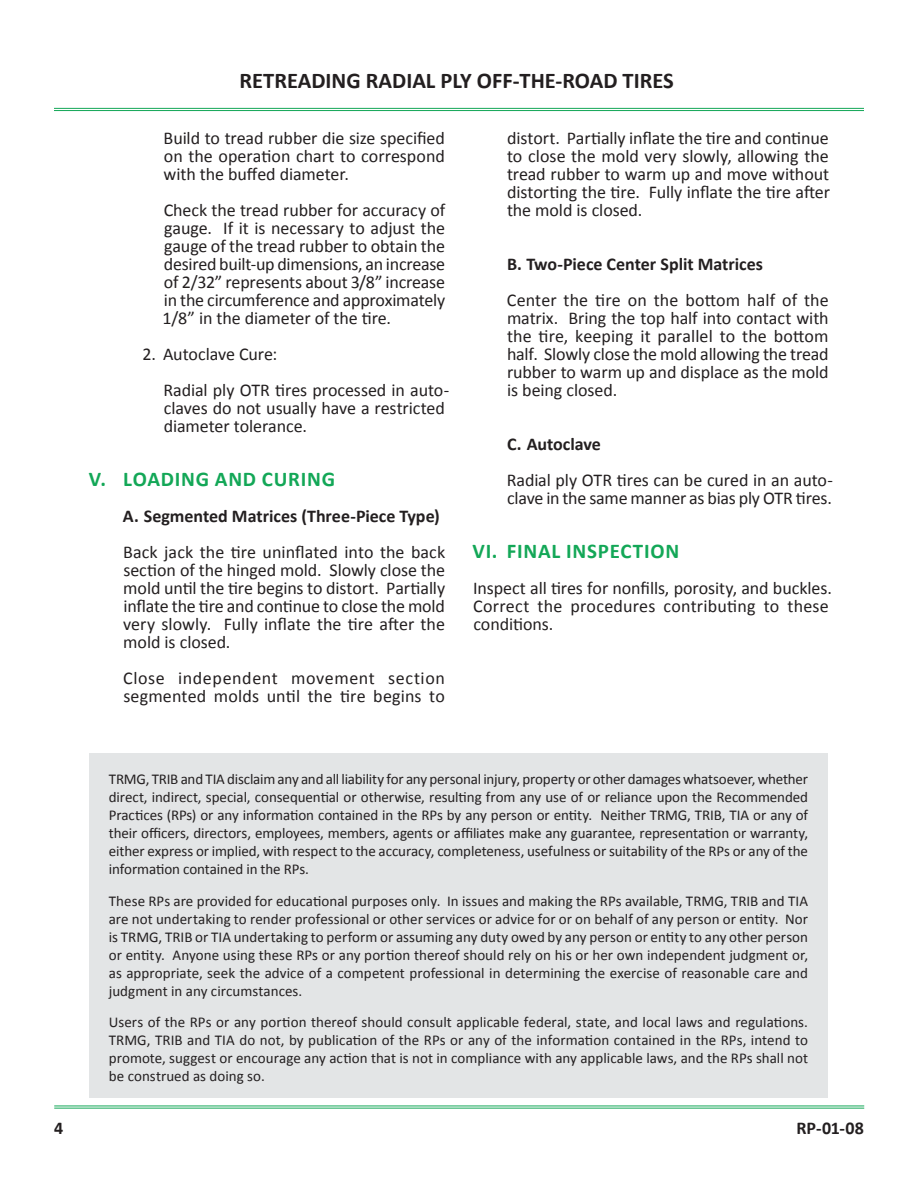
<style>
.page{position:relative;width:918px;height:1188px;background:#fff}
.page>*{position:absolute;margin:0;border:0;box-sizing:border-box;transform-origin:0 0}
.t1{font:700 22.5px "Calibri";color:#231f20}
.t2{font:700 21px "Calibri";letter-spacing:.035em;color:#13a757}
.TRMG_IRP_Body{font:18px/18px "Calibri";letter-spacing:-.005em;color:#231f20}
.Tech_Bulletin_List{font:18px/18px "Calibri";letter-spacing:-.005em;color:#231f20;text-align:justify}
.t3{font:700 18px "Calibri";color:#231f20}
.TRMG_IRP_Body-2{font:18px/18px "Calibri";letter-spacing:.03em;color:#231f20}
.Disclaimer_Text{font:15px/18px "Calibri";color:#231f20;text-align:justify}
</style>
<div class="page">
<hr style="left:54px;top:1108px;width:810px;height:1px;background:#13a757">
<hr style="left:54px;top:1106px;width:810px;height:1px;background:#13a757">
<hr style="left:54px;top:110px;width:810px;height:1px;background:#13a757">
<hr style="left:54px;top:108px;width:810px;height:1px;background:#13a757">
<div style="left:89px;top:753px;width:738px;height:345px;background:#e3e5e6"></div>
<h1 class="t1" style="left:240px;top:66px;width:436px">RETREADING RADIAL PLY OFF-THE-ROAD TIRES</h1>
<p class="Tech_Bulletin_List" style="left:164px;top:129px;width:283px">Build to tread rubber die size specified on the operation chart to correspond with the buffed diameter.</p>
<p class="Tech_Bulletin_List" style="left:162px;top:201px;width:285px">Check the tread rubber for accuracy of gauge. If it is necessary to adjust the gauge of the tread rubber to obtain the desired built-up dimensions, an increase of 2/32” represents about 3/8” increase in the circumference and approximately 1/8” in the diameter of the tire.</p>
<p class="Tech_Bulletin_List" style="left:143px;top:345px;width:136px">2. Autoclave Cure:</p>
<p class="TRMG_IRP_Body" style="left:164px;top:381px;width:287px">Radial ply OTR tires processed in auto&shy;claves do not usually have a restricted diameter tolerance.</p>
<p class="t2" style="left:89px;top:466px;width:248px">V. LOADING AND CURING</p>
<p class="t3" style="left:123px;top:505px;width:319px">A. Segmented Matrices (Three-Piece Type)</p>
<p class="TRMG_IRP_Body" style="left:123px;top:543px;width:324px;text-align:justify">Back jack the tire uninflated into the back section of the hinged mold. Slowly close the mold until the tire begins to distort. Partially inflate the tire and continue to close the mold very slowly. Fully inflate the tire after the mold is closed.</p>
<p class="TRMG_IRP_Body-2" style="left:123px;top:669px;width:323px">Close independent movement section segmented molds until the tire begins to</p>
<p class="TRMG_IRP_Body" style="left:507px;top:129px;width:325px;text-align:justify">distort. Partially inflate the tire and continue to close the mold very slowly, allowing the tread rubber to warm up and move without distorting the tire. Fully inflate the tire after the mold is closed.</p>
<p class="t3" style="left:507px;top:253px;width:257px">B. Two-Piece Center Split Matrices</p>
<p class="TRMG_IRP_Body" style="left:507px;top:291px;width:323px;text-align:justify">Center the tire on the bottom half of the matrix. Bring the top half into contact with the tire, keeping it parallel to the bottom half. Slowly close the mold allowing the tread rubber to warm up and displace as the mold is being closed.</p>
<p class="t3" style="left:507px;top:433px;width:95px">C. Autoclave</p>
<p class="TRMG_IRP_Body" style="left:507px;top:471px;width:328px">Radial ply OTR tires can be cured in an auto&shy;clave in the same manner as bias ply OTR tires.</p>
<p class="t2" style="left:473px;top:538px;width:208px">VI. FINAL INSPECTION</p>
<p class="TRMG_IRP_Body" style="left:473px;top:579px;width:360px">Inspect all tires for nonfills, porosity, and buckles.<br>Correct the procedures contributing to these conditions.</p>
<p class="t3" style="left:54px;top:1117px;width:11px">4</p>
<p class="Disclaimer_Text" style="left:109px;top:771px;width:701px">TRMG, TRIB and TIA disclaim any and all liability for any personal injury, property or other damages whatsoever, whether direct, indirect, special, consequential or otherwise, resulting from any use of or reliance upon the Recommended Practices (RPs) or any information contained in the RPs by any person or entity. Neither TRMG, TRIB, TIA or any of their officers, directors, employees, members, agents or affiliates make any guarantee, representation or warranty, either express or implied, with respect to the accuracy, completeness, usefulness or suitability of the RPs or any of the information contained in the RPs.</p>
<p class="Disclaimer_Text" style="left:109px;top:892px;width:701px">These RPs are provided for educational purposes only. In issues and making the RPs available, TRMG, TRIB and TIA are not undertaking to render professional or other services or advice for or on behalf of any person or entity. Nor is TRMG, TRIB or TIA undertaking to perform or assuming any duty owed by any person or entity to any other person or entity. Anyone using these RPs or any portion thereof should rely on his or her own independent judgment or, as appropriate, seek the advice of a competent professional in determining the exercise of reasonable care and judgment in any circumstances.</p>
<p class="Disclaimer_Text" style="left:109px;top:1014px;width:701px">Users of the RPs or any portion thereof should consult applicable federal, state, and local laws and regulations.<br>TRMG, TRIB and TIA do not, by publication of the RPs or any of the information contained in the RPs, intend to promote, suggest or encourage any action that is not in compliance with any applicable laws, and the RPs shall not be construed as doing so.</p>
<p class="t3" style="left:796px;top:1117px;width:69px">RP-01-08</p>
</div>
